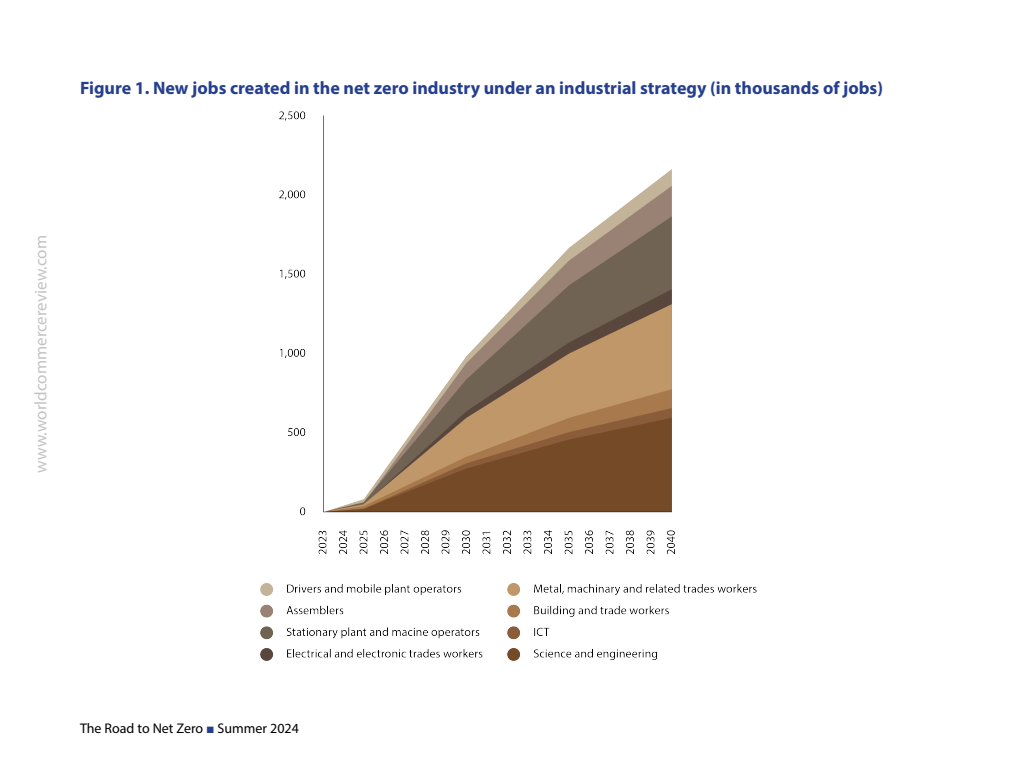
<style>
.page{position:relative;width:1024px;height:768px;background:#fff}
.page>*{position:absolute;margin:0;border:0;box-sizing:border-box;transform-origin:0 0}
.Figure{font:700 18px "Myriad Pro";color:#253f8e}
.t1{font:17px "Myriad Pro";color:#c2c3c3}
.t2{font:14px "Myriad Pro";color:#000001}
.s1{font-family:"Times New Roman";color:#253f8e}
</style>
<div class="page">
<img style="left:261px;top:111px;width:496px;height:550px">
<p class="Figure" style="left:80px;top:76px;width:805px">Figure 1. New jobs created in the net zero industry under an industrial strategy (in thousands of jobs)</p>
<p class="t1" style="left:30px;top:473px;width:239px;rotate:-90deg">www.worldcommercereview.com</p>
<p class="t2" style="left:80px;top:720px;width:220px">The Road to Net Zero <span class="s1">■</span> Summer 2024</p>
</div>
